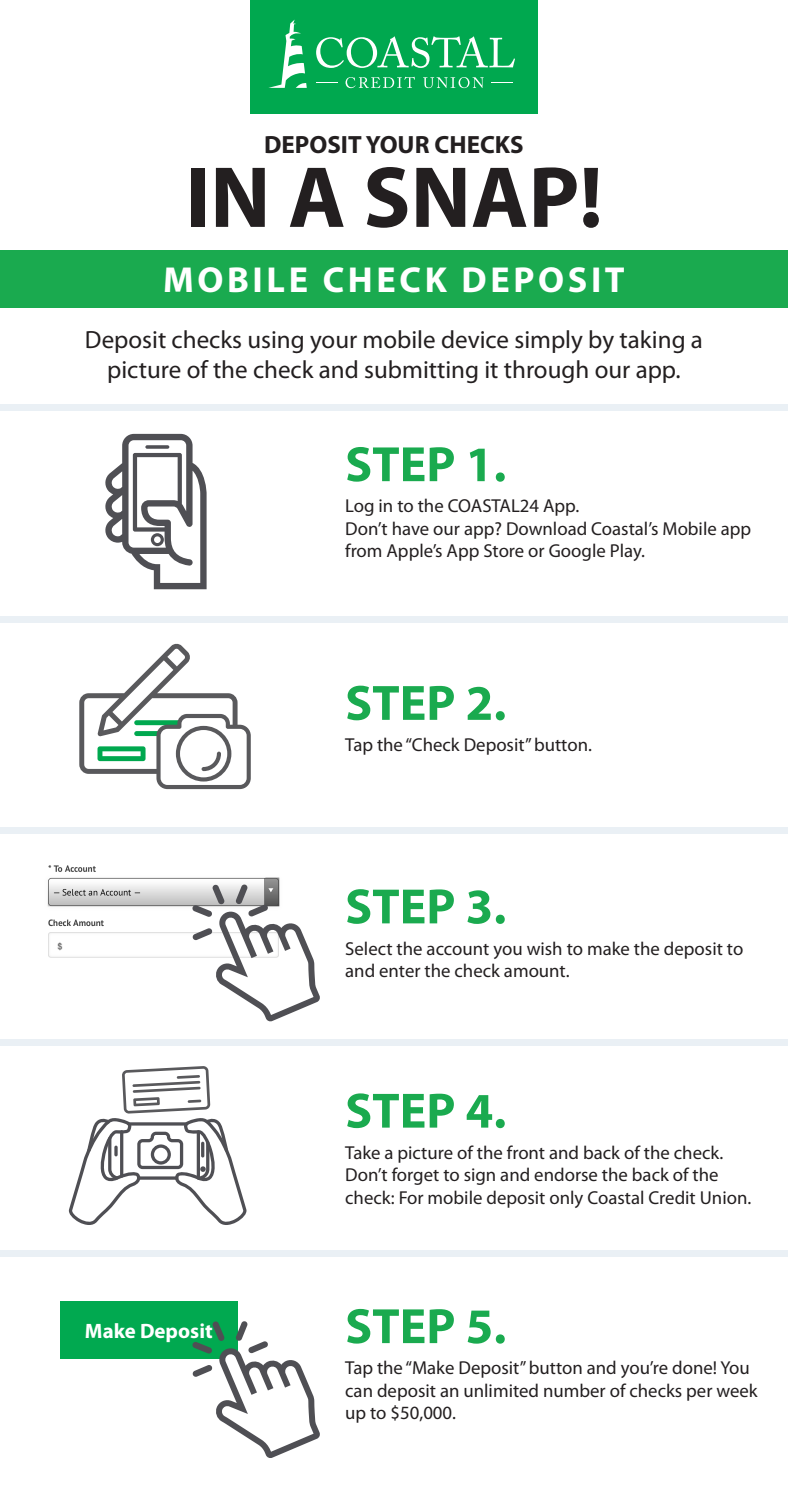
<style>
.page{position:relative;width:788px;height:1500px;background:#fff}
.page>*{position:absolute;margin:0;border:0;box-sizing:border-box;transform-origin:0 0}
.t1{font:700 87.5px "Myriad Pro";color:#231f20}
.t2{font:700 50px "Myriad Pro";color:#1aaa4f}
.t3{font:700 36.25px "Myriad Pro";letter-spacing:.1em;color:#fff}
.t4{font:25px/30px "Myriad Pro";color:#231f20;text-align:center}
.t5{font:700 25px "Myriad Pro";color:#231f20}
.t6{font:700 20.88px "Myriad Pro";color:#fff}
.t7{font:18.75px/22.5px "Myriad Pro";color:#231f20}
</style>
<div class="page">
<div style="left:0;top:1039px;width:788px;height:7px;background:#eaf0f5"></div>
<div style="left:0;top:827px;width:788px;height:7px;background:#eaf0f5"></div>
<div style="left:0;top:616px;width:788px;height:7px;background:#eaf0f5"></div>
<div style="left:0;top:405px;width:788px;height:6px;background:#eaf0f5"></div>
<div style="left:0;top:1250px;width:788px;height:7px;background:#eaf0f5"></div>
<img style="left:47px;top:865px;width:233px;height:93px">
<div style="left:250px;top:0;width:287px;height:113px;background:#00a84f"></div>
<svg style="left:268px;top:20px;width:39px;height:68px"></svg>
<svg style="left:316px;top:36px;width:199px;height:32px"></svg>
<svg style="left:345px;top:77px;width:70px;height:11px"></svg>
<svg style="left:423px;top:77px;width:60px;height:11px"></svg>
<svg style="left:316px;top:82px;width:21px;height:1px"></svg>
<svg style="left:491px;top:82px;width:22px;height:1px"></svg>
<div style="left:0;top:251px;width:788px;height:57px;background:#1aaa4f"></div>
<svg style="left:79px;top:643px;width:172px;height:146px"></svg>
<svg style="left:105px;top:434px;width:101px;height:155px"></svg>
<svg style="left:145px;top:445px;width:24px;height:4px"></svg>
<svg style="left:192px;top:884px;width:128px;height:138px"></svg>
<svg style="left:68px;top:1066px;width:179px;height:159px"></svg>
<div style="left:60px;top:1301px;width:178px;height:58px;background:#01a950"></div>
<svg style="left:192px;top:1321px;width:128px;height:137px"></svg>
<p class="t5" style="left:264px;top:128px;width:261px">DEPOSIT YOUR CHECKS</p>
<p class="t1" style="left:185px;top:140px;width:419px">IN A SNAP!</p>
<p class="t3" style="left:163px;top:256px;width:463px">MOBILE CHECK DEPOSIT</p>
<p class="t4" style="left:85px;top:324px;width:619px">Deposit checks using your mobile device simply by taking a picture of the check and submitting it through our app.</p>
<p class="t2" style="left:345px;top:432px;width:163px">STEP 1.</p>
<p class="t7" style="left:345px;top:495px;width:235px">Log in to the COASTAL24 App.</p>
<p class="t7" style="left:345px;top:517px;width:407px">Don’t have our app? Download Coastal’s Mobile app from Apple’s App Store or Google Play.</p>
<p class="t2" style="left:345px;top:670px;width:163px">STEP 2.</p>
<p class="t7" style="left:345px;top:733px;width:248px">Tap the “Check Deposit” button.</p>
<p class="t2" style="left:345px;top:874px;width:163px">STEP 3.</p>
<p class="t7" style="left:345px;top:937px;width:399px">Select the account you wish to make the deposit to and enter the check amount.</p>
<p class="t6" style="left:85px;top:1317px;width:129px">Make Deposit</p>
<p class="t2" style="left:345px;top:1078px;width:163px">STEP 4.</p>
<p class="t7" style="left:345px;top:1141px;width:407px">Take a picture of the front and back of the check.<br>Don’t forget to sign and endorse the back of the check: For mobile deposit only Coastal Credit Union.</p>
<p class="t2" style="left:345px;top:1294px;width:163px">STEP 5.</p>
<p class="t7" style="left:345px;top:1357px;width:414px">Tap the “Make Deposit” button and you’re done! You can deposit an unlimited number of checks per week up to $50,000.</p>
</div>
